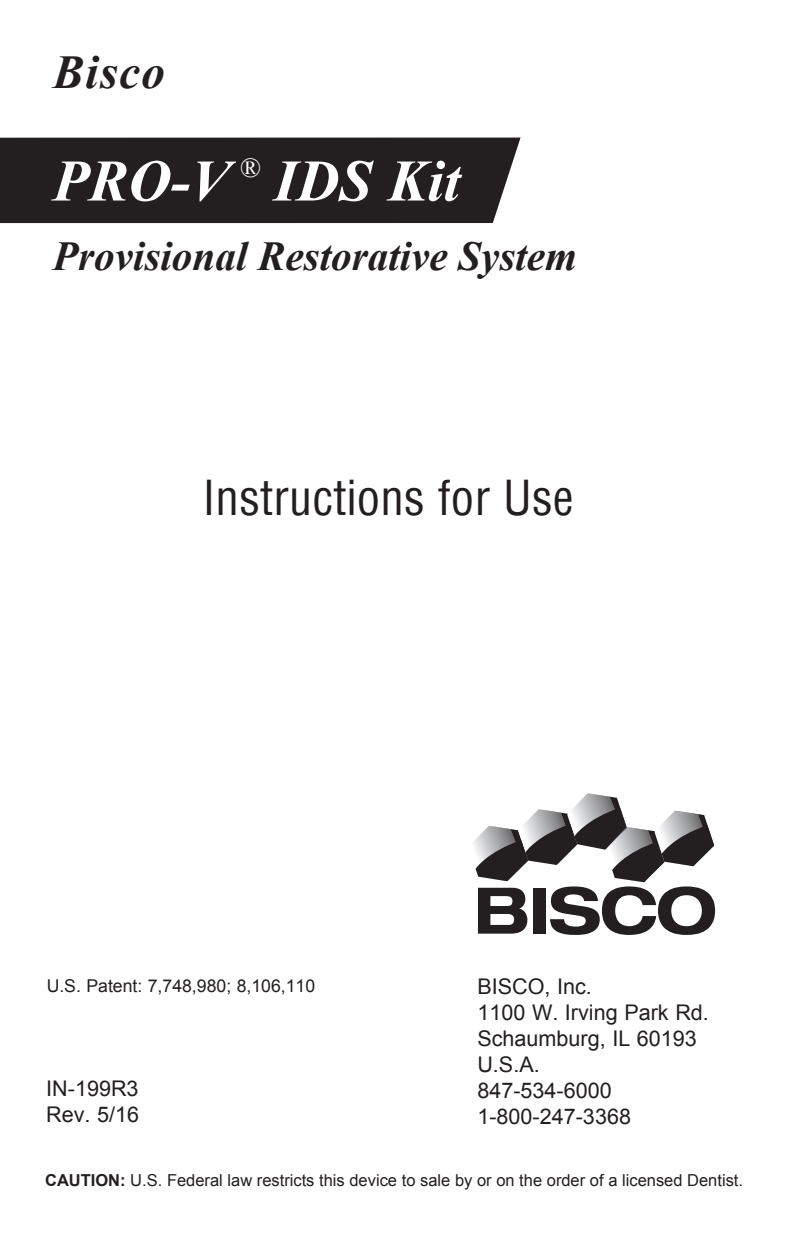
<style>
.page{position:relative;width:788px;height:1238px;background:#fff}
.page>*{position:absolute;margin:0;border:0;box-sizing:border-box;transform-origin:0 0}
.t1{font:italic 700 58.75px "Times New Roman";color:#fff}
.t2{font:condensed 47px "Helvetica";color:#231f20}
.t3{font:italic 700 47px "Times New Roman";letter-spacing:.025em;color:#231f20}
.t4{font:italic 700 41.25px "Times New Roman";color:#231f20}
.body{font:21.5px "Arial";color:#231f20}
.t5{font:17.75px "Arial";color:#231f20}
.t6{font:16.5px "Arial";color:#231f20}
.s1{font-weight:700}
</style>
<div class="page">
<div style="left:0;top:137px;width:521px;height:87px;background:#231f20"></div>
<svg style="left:473px;top:793px;width:242px;height:142px"></svg>
<p class="t3" style="left:53px;top:39px;width:113px">Bisco</p>
<p class="t1" style="left:53px;top:140px;width:409px">PRO-V <sup>®</sup> IDS Kit</p>
<p class="t4" style="left:53px;top:227px;width:526px">Provisional Restorative System</p>
<p class="t2" style="left:202px;top:467px;width:372px">Instructions for Use</p>
<p class="t5" style="left:47px;top:973px;width:270px">U.S. Patent: 7,748,980; 8,106,110</p>
<p class="body" style="left:46px;top:1074px;width:94px">IN-199R3</p>
<p class="body" style="left:46px;top:1100px;width:94px">Rev. 5/16</p>
<p class="body" style="left:477px;top:972px;width:116px">BISCO, Inc.</p>
<p class="body" style="left:477px;top:998px;width:233px">1100 W. Irving Park Rd.</p>
<p class="body" style="left:477px;top:1024px;width:221px">Schaumburg, IL 60193</p>
<p class="body" style="left:477px;top:1050px;width:64px">U.S.A.</p>
<p class="body" style="left:477px;top:1076px;width:136px">847-534-6000</p>
<p class="body" style="left:477px;top:1102px;width:155px">1-800-247-3368</p>
<p class="t6" style="left:45px;top:1169px;width:699px"><span class="s1">CAUTION:</span> U.S. Federal law restricts this device to sale by or on the order of a licensed Dentist.</p>
</div>
